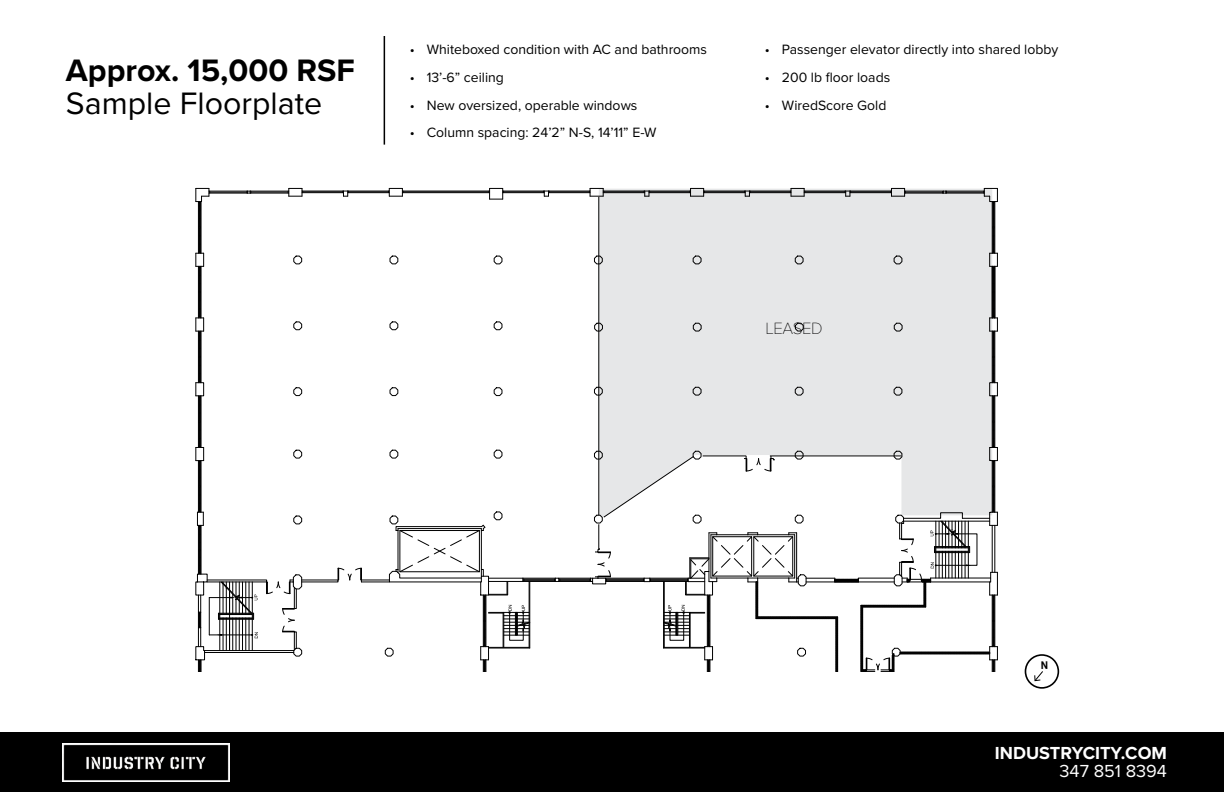
<style>
.page{position:relative;width:1224px;height:792px;background:#fff}
.page>*{position:absolute;margin:0;border:0;box-sizing:border-box;transform-origin:0 0}
.t1{font:72.6px "Arial";color:#000}
.t2{font:700 32.2px "Proxima Nova";color:#000}
.t3{font:32.2px "Proxima Nova";color:#000}
.t4{font:700 18.1px "Proxima Nova";color:#fff}
.t5{font:18.1px "Proxima Nova";color:#fff}
.t6{font:100 16.9px "Proxima Nova T";letter-spacing:-.02em;color:#000}
.t7{font:14px "Proxima Nova";color:#000}
</style>
<div class="page">
<div style="left:0;top:732px;width:1224px;height:60px;background:#000"></div>
<img style="left:63px;top:743px;width:167px;height:39px">
<hr style="left:384px;top:36px;width:1px;height:109px;background:#000">
<div style="left:1025px;top:654px;width:34px;height:35px;border:2px solid #000;border-radius:50%"></div>
<svg style="left:195px;top:187px;width:802px;height:484px"></svg>
<svg style="left:589px;top:188px;width:409px;height:484px"></svg>
<svg style="left:1034px;top:671px;width:9px;height:11px"></svg>
<h2 class="t2" style="left:66px;top:47px;width:290px">Approx. 15,000 RSF</h2>
<h2 class="t3" style="left:66px;top:79px;width:258px">Sample Floorplate</h2>
<h1 class="t1" style="left:460px;top:4px;width:82px;rotate:90deg">05</h1>
<p class="t7" style="left:410px;top:39px;width:299px">• Whiteboxed condition with AC and bathrooms</p>
<p class="t7" style="left:410px;top:67px;width:96px">• 13’-6” ceiling</p>
<p class="t7" style="left:410px;top:95px;width:229px">• New oversized, operable windows</p>
<p class="t7" style="left:410px;top:122px;width:248px">• Column spacing: 24’2” N-S, 14’11” E-W</p>
<p class="t7" style="left:765px;top:39px;width:295px">• Passenger elevator directly into shared lobby</p>
<p class="t7" style="left:765px;top:67px;width:127px">• 200 lb floor loads</p>
<p class="t7" style="left:765px;top:95px;width:123px">• WiredScore Gold</p>
<p class="t6" style="left:765px;top:316px;width:59px">LEASED</p>
<p class="t4" style="left:995px;top:740px;width:174px">INDUSTRYCITY.COM</p>
<p class="t5" style="left:1060px;top:758px;width:109px">347 851 8394</p>
</div>
